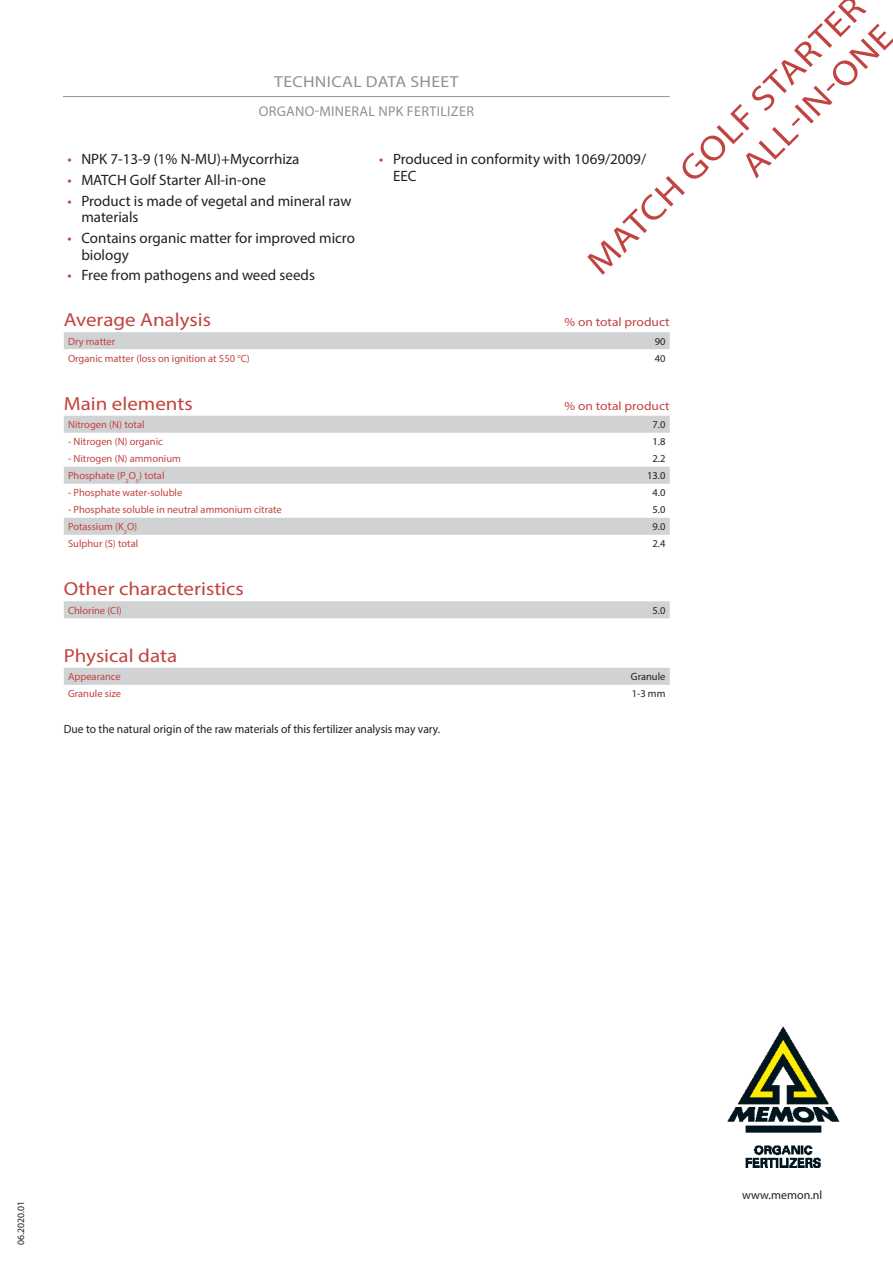
<style>
.page{position:relative;width:893px;height:1263px;background:#fff}
.page>*{position:absolute;margin:0;border:0;box-sizing:border-box;transform-origin:0 0}
.t1{font:35.1px/40.5px "Myriad Pro";color:#c14441;text-align:right;scale:1.11 1}
.t2{font:18.9px "Myriad Pro";color:#c14441;scale:1.11 1}
.t3{font:15.9px "Myriad Pro";letter-spacing:.02em;color:#231f20;scale:1.11 1}
.t4{font:15px/16.5px "Myriad Pro";color:#231f20}
.t5{font:14.1px "Myriad Pro";letter-spacing:.02em;color:#231f20}
.t6{font:12.15px "Myriad Pro";color:#c14441;scale:1.11 1}
.t7{font:12px "Myriad Pro";color:#231f20;scale:.96 1}
.t8{font:12px "Myriad Pro";color:#231f20}
.t9{font:10.5px "Myriad Pro";color:#c14441}
.platte_tekst{font:10.5px "Myriad Pro";color:#231f20}
.t10{font:9.75px "Myriad Pro";color:#231f20}
.s1{color:#c14441}
</style>
<div class="page">
<div style="left:64px;top:332px;width:606px;height:17px;background:#d1d2d4"></div>
<svg style="left:64px;top:416px;width:606px;height:119px"></svg>
<div style="left:64px;top:601px;width:606px;height:17px;background:#d1d2d4"></div>
<div style="left:64px;top:668px;width:606px;height:17px;background:#d1d2d4"></div>
<hr style="left:63px;top:96px;width:607px;height:1px;background:#231f20">
<img style="left:727px;top:1026px;width:112px;height:142px">
<p class="t1" style="left:578px;top:253px;width:341px;rotate:-45deg">MATCH GOLF STARTER<br>ALL-IN-ONE</p>
<h3 class="t3" style="left:274px;top:72px;width:168px">TECHNICAL DATA SHEET</h3>
<h3 class="t5" style="left:259px;top:102px;width:217px">ORGANO-MINERAL NPK FERTILIZER</h3>
<p class="t4" style="left:393px;top:151px;width:255px;text-indent:-14px"><span class="s1">•</span> Produced in conformity with 1069/2009/<br>EEC</p>
<p class="t4" style="left:68px;top:151px;width:233px"><span class="s1">•</span> NPK 7-13-9 (1% N-MU)+Mycorrhiza</p>
<p class="t4" style="left:68px;top:172px;width:200px"><span class="s1">•</span> MATCH Golf Starter All-in-one</p>
<p class="t4" style="left:81px;top:192px;width:272px;text-indent:-14px"><span class="s1">•</span> Product is made of vegetal and mineral raw materials</p>
<p class="t4" style="left:81px;top:230px;width:275px;text-indent:-14px"><span class="s1">•</span> Contains organic matter for improved micro biology</p>
<p class="t4" style="left:68px;top:267px;width:249px"><span class="s1">•</span> Free from pathogens and weed seeds</p>
<p class="t2" style="left:64px;top:308px;width:134px">Average Analysis</p>
<p class="t6" style="left:564px;top:315px;width:96px">% on total product</p>
<p class="t9" style="left:68px;top:335px;width:49px">Dry matter</p>
<p class="platte_tekst" style="left:655px;top:335px;width:12px">90</p>
<p class="t9" style="left:68px;top:352px;width:183px">Organic matter (loss on ignition at 550 <sup>o</sup>C)</p>
<p class="platte_tekst" style="left:655px;top:352px;width:12px">40</p>
<p class="t2" style="left:64px;top:392px;width:118px">Main elements</p>
<p class="t6" style="left:564px;top:398px;width:96px">% on total product</p>
<p class="t9" style="left:68px;top:418px;width:78px">Nitrogen (N) total</p>
<p class="platte_tekst" style="left:652px;top:418px;width:14px">7.0</p>
<p class="t9" style="left:68px;top:435px;width:96px">- Nitrogen (N) organic</p>
<p class="platte_tekst" style="left:652px;top:435px;width:14px">1.8</p>
<p class="t9" style="left:68px;top:452px;width:114px">- Nitrogen (N) ammonium</p>
<p class="platte_tekst" style="left:652px;top:452px;width:14px">2.2</p>
<p class="t9" style="left:68px;top:469px;width:98px">Phosphate (P<sub>2</sub>O<sub>5</sub>) total</p>
<p class="platte_tekst" style="left:647px;top:469px;width:20px">13.0</p>
<p class="t9" style="left:68px;top:486px;width:116px">- Phosphate water-soluble</p>
<p class="platte_tekst" style="left:652px;top:486px;width:14px">4.0</p>
<p class="t9" style="left:68px;top:503px;width:215px">- Phosphate soluble in neutral ammonium citrate</p>
<p class="platte_tekst" style="left:652px;top:503px;width:14px">5.0</p>
<p class="t9" style="left:68px;top:520px;width:71px">Potassium (K<sub>2</sub>O)</p>
<p class="platte_tekst" style="left:652px;top:520px;width:14px">9.0</p>
<p class="t9" style="left:68px;top:537px;width:72px">Sulphur (S) total</p>
<p class="platte_tekst" style="left:652px;top:537px;width:14px">2.4</p>
<p class="t2" style="left:64px;top:577px;width:164px">Other characteristics</p>
<p class="t9" style="left:68px;top:604px;width:55px">Chlorine (Cl)</p>
<p class="platte_tekst" style="left:652px;top:604px;width:14px">5.0</p>
<p class="t2" style="left:64px;top:644px;width:104px">Physical data</p>
<p class="t9" style="left:68px;top:670px;width:54px">Appearance</p>
<p class="platte_tekst" style="left:631px;top:670px;width:36px">Granule</p>
<p class="t9" style="left:68px;top:687px;width:55px">Granule size</p>
<p class="platte_tekst" style="left:632px;top:687px;width:35px">1-3 mm</p>
<p class="t7" style="left:64px;top:722px;width:394px">Due to the natural origin of the raw materials of this fertilizer analysis may vary.</p>
<p class="t10" style="left:15px;top:1245px;width:46px;rotate:-90deg">06.2020.01</p>
<p class="t8" style="left:742px;top:1187px;width:82px">www.memon.nl</p>
</div>
